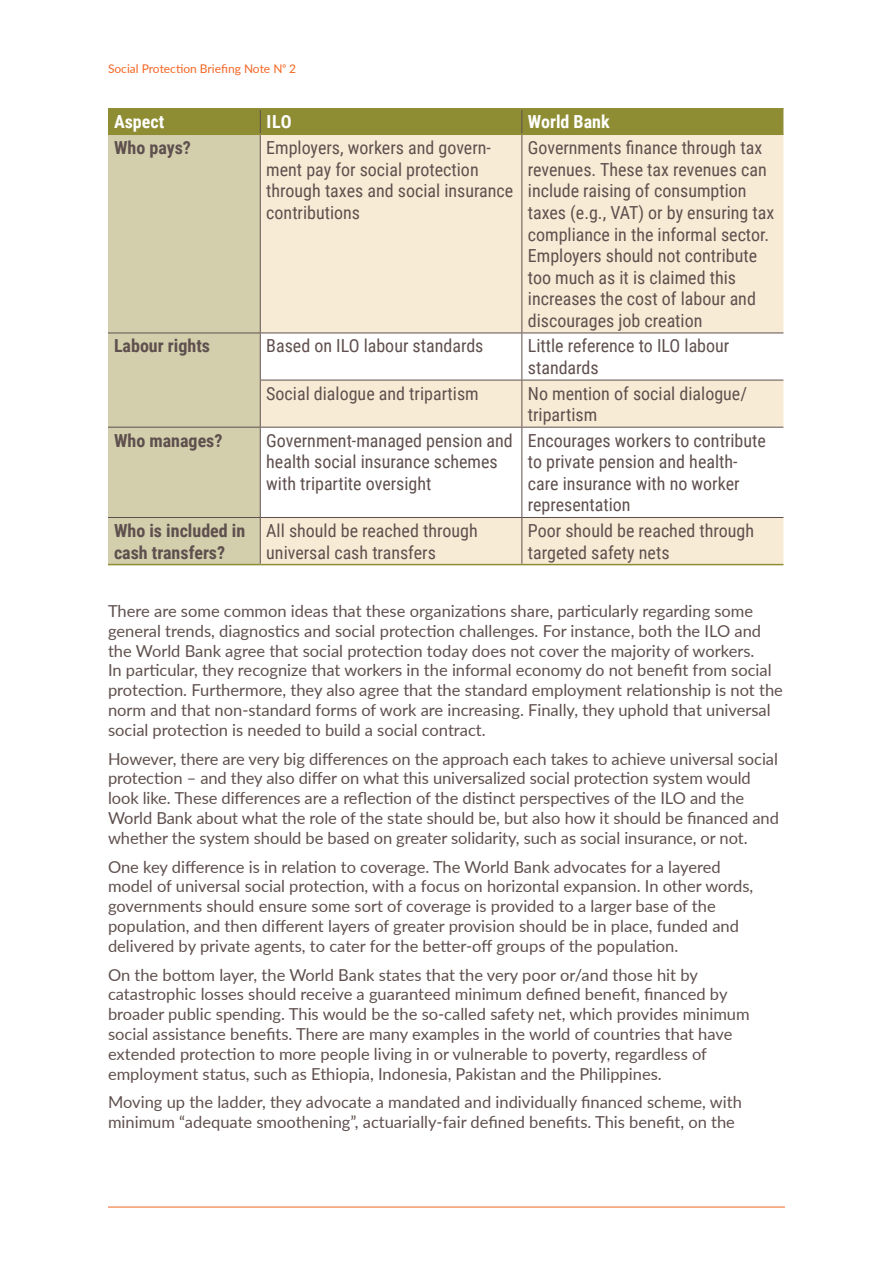
<style>
.page{position:relative;width:893px;height:1263px;background:#fff}
.page>*{position:absolute;margin:0;border:0;box-sizing:border-box;transform-origin:0 0}
.t1{font:18px/21.6px "Roboto Condensed";color:#5f504e}
.t2{font:700 18px/21.6px "Roboto Condensed";color:#5f504e}
.t3{font:700 18px "Roboto Condensed";color:#fff}
.t4{font:16.5px/19.8px "Lato";color:#5f504e}
.t5{font:12px "Lato";color:#f36624}
</style>
<div class="page">
<hr style="left:108px;top:1207px;width:677px;height:1px;background:#f36624">
<div style="left:108px;top:135px;width:152px;height:429px;background:#d3cfad"></div>
<div style="left:261px;top:135px;width:522px;height:429px;background:#f8ebd5"></div>
<svg style="left:261px;top:334px;width:522px;height:183px"></svg>
<div style="left:108px;top:110px;width:675px;height:24px;background:#8f8d34"></div>
<hr style="left:260px;top:135px;width:1px;height:198px;background:#5f504e">
<hr style="left:521px;top:135px;width:1px;height:198px;background:#5f504e">
<hr style="left:108px;top:333px;width:152px;height:1px;background:#5f504e">
<hr style="left:260px;top:333px;width:262px;height:1px;background:#5f504e">
<hr style="left:260px;top:333px;width:1px;height:47px;background:#5f504e">
<hr style="left:522px;top:333px;width:261px;height:1px;background:#5f504e">
<hr style="left:521px;top:333px;width:1px;height:47px;background:#5f504e">
<hr style="left:260px;top:380px;width:262px;height:1px;background:#5f504e">
<hr style="left:260px;top:380px;width:1px;height:47px;background:#5f504e">
<hr style="left:522px;top:380px;width:261px;height:1px;background:#5f504e">
<hr style="left:521px;top:380px;width:1px;height:47px;background:#5f504e">
<hr style="left:108px;top:427px;width:152px;height:1px;background:#5f504e">
<hr style="left:260px;top:427px;width:262px;height:1px;background:#5f504e">
<hr style="left:260px;top:428px;width:1px;height:89px;background:#5f504e">
<hr style="left:522px;top:427px;width:261px;height:1px;background:#5f504e">
<hr style="left:521px;top:428px;width:1px;height:89px;background:#5f504e">
<hr style="left:108px;top:517px;width:152px;height:1px;background:#5f504e">
<hr style="left:260px;top:517px;width:262px;height:1px;background:#5f504e">
<hr style="left:260px;top:518px;width:1px;height:46px;background:#5f504e">
<hr style="left:522px;top:517px;width:261px;height:1px;background:#5f504e">
<hr style="left:521px;top:518px;width:1px;height:46px;background:#5f504e">
<hr style="left:108px;top:108px;width:152px;height:2px;background:#8f8d34">
<hr style="left:260px;top:108px;width:262px;height:2px;background:#8f8d34">
<hr style="left:522px;top:108px;width:261px;height:2px;background:#8f8d34">
<hr style="left:108px;top:134px;width:152px;height:1px;background:#8f8d34">
<hr style="left:260px;top:134px;width:262px;height:1px;background:#8f8d34">
<hr style="left:522px;top:134px;width:261px;height:1px;background:#8f8d34">
<hr style="left:108px;top:564px;width:152px;height:1px;background:#8f8d34">
<hr style="left:260px;top:564px;width:262px;height:1px;background:#8f8d34">
<hr style="left:522px;top:564px;width:261px;height:1px;background:#8f8d34">
<p class="t5" style="left:108px;top:60px;width:190px">Social Protection Briefing Note No 2</p>
<p class="t3" style="left:114px;top:115px;width:52px">Aspect</p>
<p class="t3" style="left:267px;top:115px;width:27px">ILO</p>
<p class="t3" style="left:528px;top:115px;width:83px">World Bank</p>
<p class="t2" style="left:114px;top:138px;width:78px">Who pays?</p>
<p class="t1" style="left:266px;top:138px;width:248px">Employers, workers and govern&shy;ment pay for social protection through taxes and social insurance contributions</p>
<p class="t1" style="left:528px;top:136px;width:248px">Governments finance through tax revenues. These tax revenues can include raising of consumption taxes (e.g., VAT) or by ensuring tax compliance in the informal sector.<br>Employers should not contribute too much as it is claimed this increases the cost of labour and discourages job creation</p>
<p class="t2" style="left:114px;top:337px;width:98px">Labour rights</p>
<p class="t1" style="left:266px;top:336px;width:219px">Based on ILO labour standards</p>
<p class="t1" style="left:528px;top:336px;width:203px">Little reference to ILO labour standards</p>
<p class="t1" style="left:266px;top:384px;width:214px">Social dialogue and tripartism</p>
<p class="t1" style="left:528px;top:384px;width:221px">No mention of social dialogue/ tripartism</p>
<p class="t2" style="left:114px;top:431px;width:110px">Who manages?</p>
<p class="t1" style="left:266px;top:431px;width:248px">Government-managed pension and health social insurance schemes with tripartite oversight</p>
<p class="t1" style="left:528px;top:431px;width:240px">Encourages workers to contribute to private pension and health&shy;care insurance with no worker representation</p>
<p class="t2" style="left:114px;top:521px;width:133px">Who is included in cash transfers?</p>
<p class="t1" style="left:266px;top:521px;width:213px">All should be reached through universal cash transfers</p>
<p class="t1" style="left:528px;top:521px;width:228px">Poor should be reached through targeted safety nets</p>
<p class="t4" style="left:108px;top:600px;width:676px">There are some common ideas that these organizations share, particularly regarding some general trends, diagnostics and social protection challenges. For instance, both the ILO and the World Bank agree that social protection today does not cover the majority of workers.<br>In particular, they recognize that workers in the informal economy do not benefit from social protection. Furthermore, they also agree that the standard employment relationship is not the norm and that non-standard forms of work are increasing. Finally, they uphold that universal social protection is needed to build a social contract.</p>
<p class="t4" style="left:108px;top:748px;width:672px">However, there are very big differences on the approach each takes to achieve universal social protection – and they also differ on what this universalized social protection system would look like. These differences are a reflection of the distinct perspectives of the ILO and the World Bank about what the role of the state should be, but also how it should be financed and whether the system should be based on greater solidarity, such as social insurance, or not.</p>
<p class="t4" style="left:108px;top:856px;width:647px">One key difference is in relation to coverage. The World Bank advocates for a layered model of universal social protection, with a focus on horizontal expansion. In other words, governments should ensure some sort of coverage is provided to a larger base of the population, and then different layers of greater provision should be in place, funded and delivered by private agents, to cater for the better-off groups of the population.</p>
<p class="t4" style="left:108px;top:964px;width:643px">On the bottom layer, the World Bank states that the very poor or/and those hit by catastrophic losses should receive a guaranteed minimum defined benefit, financed by broader public spending. This would be the so-called safety net, which provides minimum social assistance benefits. There are many examples in the world of countries that have extended protection to more people living in or vulnerable to poverty, regardless of employment status, such as Ethiopia, Indonesia, Pakistan and the Philippines.</p>
<p class="t4" style="left:108px;top:1092px;width:635px">Moving up the ladder, they advocate a mandated and individually financed scheme, with minimum “adequate smoothening”, actuarially-fair defined benefits. This benefit, on the</p>
</div>
